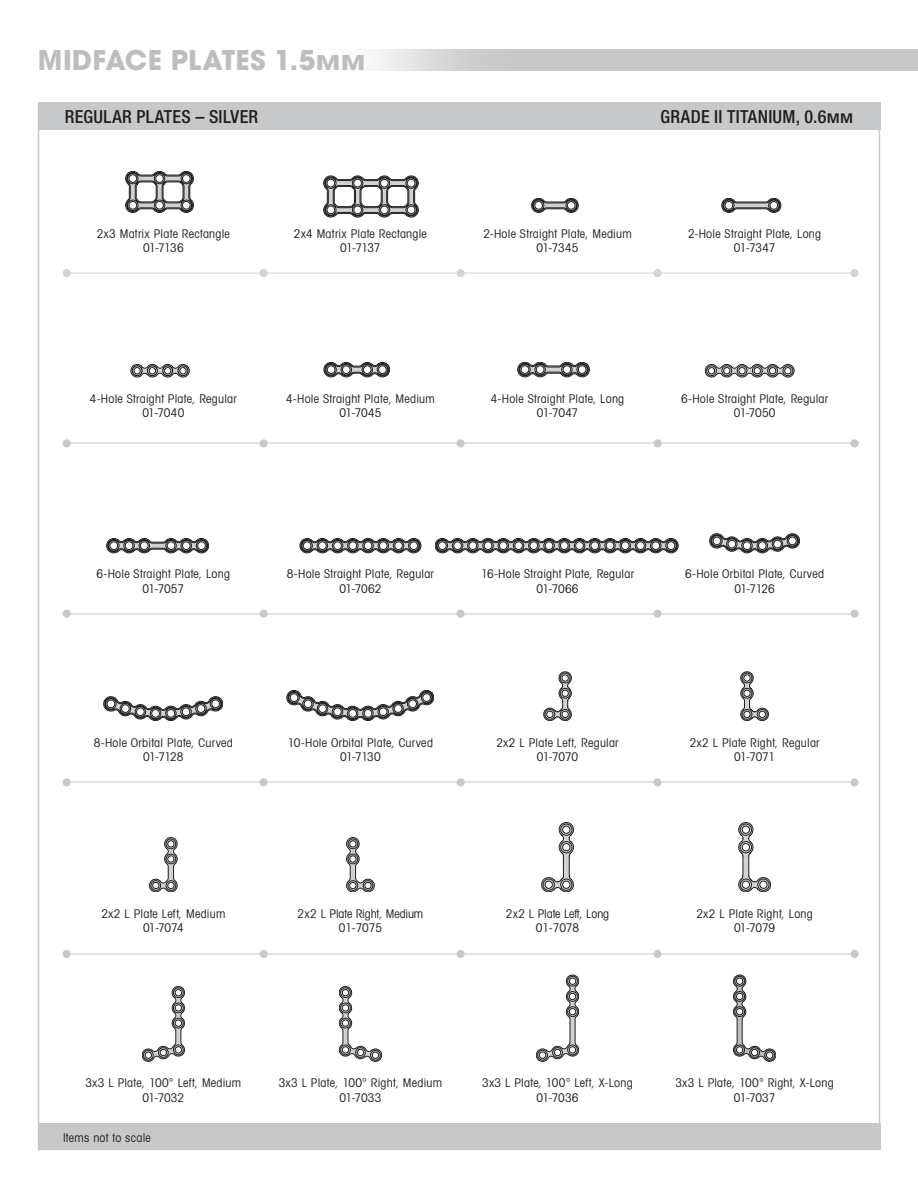
<style>
.page{position:relative;width:918px;height:1188px;background:#fff}
.page>*{position:absolute;margin:0;border:0;box-sizing:border-box;transform-origin:0 0}
.t1{font:700 27px "Avant Garde";letter-spacing:.01em;color:#bcbdc0}
.t2{font:500 condensed 18px "Helvetica Neue";letter-spacing:.02em;color:#231f20}
.t3{font:condensed 12px/14.4px "Avant Garde";letter-spacing:.02em;color:#231f20;text-align:center}
.t4{font:condensed 12px/14.4px "Avant Garde";letter-spacing:-.01em;color:#231f20;text-align:center}
.s1{font-size:20.25px}
.s2{font-size:13.5px}
</style>
<div class="page">
<svg style="left:126px;top:171px;width:68px;height:42px"></svg>
<svg style="left:324px;top:176px;width:94px;height:41px"></svg>
<svg style="left:531px;top:198px;width:47px;height:15px"></svg>
<svg style="left:722px;top:198px;width:59px;height:15px"></svg>
<svg style="left:287px;top:690px;width:147px;height:31px"></svg>
<div style="left:38px;top:1123px;width:842px;height:27px;background:#c7c8ca"></div>
<svg style="left:63px;top:269px;width:796px;height:8px"></svg>
<hr style="left:67px;top:443px;width:788px;height:1px;background:#e1e2e3">
<div style="left:654px;top:439px;width:8px;height:8px;background:#c7c8ca;border-radius:50%"></div>
<div style="left:457px;top:439px;width:8px;height:8px;background:#c7c8ca;border-radius:50%"></div>
<div style="left:851px;top:439px;width:8px;height:8px;background:#c7c8ca;border-radius:50%"></div>
<div style="left:260px;top:439px;width:8px;height:8px;background:#c7c8ca;border-radius:50%"></div>
<div style="left:63px;top:439px;width:8px;height:8px;background:#c7c8ca;border-radius:50%"></div>
<hr style="left:67px;top:613px;width:788px;height:1px;background:#e1e2e3">
<div style="left:654px;top:610px;width:8px;height:8px;background:#c7c8ca;border-radius:50%"></div>
<div style="left:457px;top:610px;width:8px;height:8px;background:#c7c8ca;border-radius:50%"></div>
<div style="left:851px;top:610px;width:8px;height:8px;background:#c7c8ca;border-radius:50%"></div>
<div style="left:260px;top:610px;width:8px;height:8px;background:#c7c8ca;border-radius:50%"></div>
<div style="left:63px;top:610px;width:8px;height:8px;background:#c7c8ca;border-radius:50%"></div>
<hr style="left:67px;top:782px;width:788px;height:1px;background:#e1e2e3">
<div style="left:654px;top:778px;width:8px;height:8px;background:#c7c8ca;border-radius:50%"></div>
<div style="left:457px;top:778px;width:8px;height:8px;background:#c7c8ca;border-radius:50%"></div>
<div style="left:851px;top:778px;width:8px;height:8px;background:#c7c8ca;border-radius:50%"></div>
<div style="left:260px;top:778px;width:8px;height:8px;background:#c7c8ca;border-radius:50%"></div>
<div style="left:63px;top:778px;width:8px;height:8px;background:#c7c8ca;border-radius:50%"></div>
<hr style="left:67px;top:953px;width:788px;height:2px;background:#e1e2e3">
<div style="left:654px;top:950px;width:8px;height:8px;background:#c7c8ca;border-radius:50%"></div>
<div style="left:457px;top:950px;width:8px;height:8px;background:#c7c8ca;border-radius:50%"></div>
<div style="left:851px;top:950px;width:8px;height:8px;background:#c7c8ca;border-radius:50%"></div>
<div style="left:260px;top:950px;width:8px;height:8px;background:#c7c8ca;border-radius:50%"></div>
<div style="left:63px;top:950px;width:8px;height:8px;background:#c7c8ca;border-radius:50%"></div>
<svg style="left:104px;top:697px;width:119px;height:24px"></svg>
<svg style="left:544px;top:672px;width:28px;height:49px"></svg>
<svg style="left:741px;top:672px;width:28px;height:49px"></svg>
<svg style="left:149px;top:837px;width:28px;height:55px"></svg>
<svg style="left:346px;top:837px;width:28px;height:55px"></svg>
<svg style="left:541px;top:822px;width:33px;height:70px"></svg>
<svg style="left:142px;top:986px;width:43px;height:76px"></svg>
<svg style="left:339px;top:986px;width:43px;height:76px"></svg>
<svg style="left:536px;top:975px;width:43px;height:87px"></svg>
<svg style="left:131px;top:364px;width:58px;height:13px"></svg>
<svg style="left:324px;top:362px;width:66px;height:15px"></svg>
<svg style="left:705px;top:364px;width:89px;height:13px"></svg>
<svg style="left:107px;top:538px;width:102px;height:15px"></svg>
<svg style="left:300px;top:538px;width:121px;height:15px"></svg>
<svg style="left:518px;top:362px;width:72px;height:15px"></svg>
<svg style="left:435px;top:538px;width:243px;height:15px"></svg>
<svg style="left:710px;top:534px;width:90px;height:19px"></svg>
<svg style="left:739px;top:822px;width:32px;height:70px"></svg>
<svg style="left:733px;top:975px;width:43px;height:87px"></svg>
<div style="left:38px;top:103px;width:842px;height:27px;background:#c7c8ca"></div>
<h1 class="t1" style="left:38px;top:43px;width:329px">MIDFACE PLATES 1.5<span class="s1">MM</span></h1>
<h2 class="t2" style="left:65px;top:106px;width:195px">REGULAR PLATES – SILVER</h2>
<h2 class="t2" style="left:660px;top:106px;width:194px">GRADE II TITANIUM, 0.6<span class="s2">MM</span></h2>
<p class="t3" style="left:97px;top:226px;width:135px">2x3 Matrix Plate Rectangle<br>01-7136</p>
<p class="t3" style="left:294px;top:226px;width:134px">2x4 Matrix Plate Rectangle<br>01-7137</p>
<p class="t3" style="left:483px;top:226px;width:150px">2-Hole Straight Plate, Medium<br>01-7345</p>
<p class="t3" style="left:688px;top:226px;width:135px">2-Hole Straight Plate, Long<br>01-7347</p>
<p class="t3" style="left:90px;top:391px;width:148px">4-Hole Straight Plate, Regular<br>01-7040</p>
<p class="t3" style="left:286px;top:391px;width:150px">4-Hole Straight Plate, Medium<br>01-7045</p>
<p class="t3" style="left:491px;top:391px;width:135px">4-Hole Straight Plate, Long<br>01-7047</p>
<p class="t3" style="left:681px;top:391px;width:149px">6-Hole Straight Plate, Regular<br>01-7050</p>
<p class="t3" style="left:97px;top:567px;width:135px">6-Hole Straight Plate, Long<br>01-7057</p>
<p class="t3" style="left:287px;top:567px;width:149px">8-Hole Straight Plate, Regular<br>01-7062</p>
<p class="t3" style="left:481px;top:567px;width:155px">16-Hole Straight Plate, Regular<br>01-7066</p>
<p class="t3" style="left:685px;top:567px;width:141px">6-Hole Orbital Plate, Curved<br>01-7126</p>
<p class="t3" style="left:94px;top:735px;width:140px">8-Hole Orbital Plate, Curved<br>01-7128</p>
<p class="t3" style="left:288px;top:735px;width:147px">10-Hole Orbital Plate, Curved<br>01-7130</p>
<p class="t3" style="left:496px;top:735px;width:124px">2x2 L Plate Left, Regular<br>01-7070</p>
<p class="t3" style="left:690px;top:735px;width:131px">2x2 L Plate Right, Regular<br>01-7071</p>
<p class="t3" style="left:101px;top:906px;width:126px">2x2 L Plate Left, Medium<br>01-7074</p>
<p class="t4" style="left:298px;top:906px;width:127px">2x2 L Plate Right, Medium<br>01-7075</p>
<p class="t4" style="left:506px;top:906px;width:105px">2x2 L Plate Left, Long<br>01-7078</p>
<p class="t3" style="left:696px;top:906px;width:118px">2x2 L Plate Right, Long<br>01-7079</p>
<p class="t3" style="left:86px;top:1075px;width:157px">3x3 L Plate, 100° Left, Medium<br>01-7032</p>
<p class="t3" style="left:279px;top:1075px;width:165px">3x3 L Plate, 100° Right, Medium<br>01-7033</p>
<p class="t3" style="left:482px;top:1075px;width:152px">3x3 L Plate, 100° Left, X-Long<br>01-7036</p>
<p class="t3" style="left:63px;top:1130px;width:89px">Items not to scale</p>
<p class="t3" style="left:676px;top:1075px;width:160px">3x3 L Plate, 100° Right, X-Long<br>01-7037</p>
</div>
